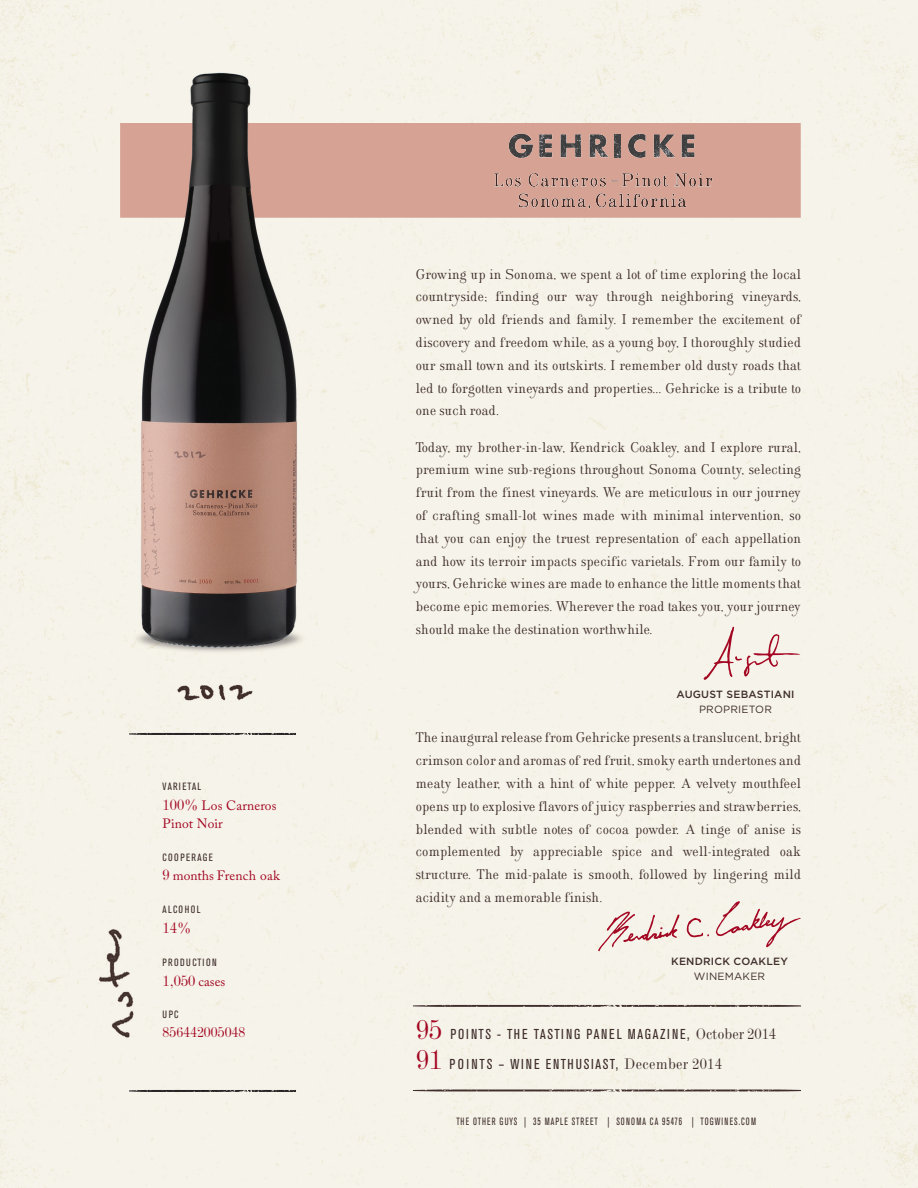
<style>
.page{position:relative;width:918px;height:1188px;background:#fff}
.page>*{position:absolute;margin:0;border:0;box-sizing:border-box;transform-origin:0 0}
.t1{font:condensed 16.5px "Modern";color:#a30722}
.t2{font:condensed 15.75px "Modern";color:#a30722}
.t3{font:14.25px/22.8px "AT Burin Roman";letter-spacing:.01em;color:#3f2e2c;text-align:justify}
.t4{font:condensed 14.25px/30px "Akzidenz Grotesk BE";letter-spacing:.12em;color:#3f2e2c}
.t5{font:13.5px/18px "Adobe Caslon Pro";letter-spacing:.01em;color:#a30722}
.t6{font:condensed 10.5px "Akzidenz Grotesk BE";letter-spacing:.12em;color:#3f2e2c;scale:.85 1}
.t7{font:500 10.5px "Gotham";letter-spacing:.02em;color:#3f2e2c}
.t8{font:condensed 10.5px "Akzidenz Grotesk BE";letter-spacing:.12em;color:#3f2e2c}
.t9{font:10.5px "Gotham";letter-spacing:.02em;color:#3f2e2c}
.t10{font:condensed 10.5px "Akzidenz Grotesk BE";letter-spacing:.14em;color:#3f2e2c}
.s1{font-family:"Modern";font-stretch:condensed;font-size:16.5px}
.s2{font-family:"Adobe Caslon Pro";font-stretch:normal;font-size:13.5px}
.s3{font-family:"Modern";font-size:30px;color:#a30722}
.s4{font-family:"Modern";font-size:16.5px}
</style>
<div class="page">
<img style="left:0;top:0;width:918px;height:1188px">
<img style="left:508px;top:134px;width:25px;height:24px">
<img style="left:539px;top:134px;width:13px;height:23px">
<img style="left:560px;top:134px;width:21px;height:23px">
<img style="left:590px;top:134px;width:19px;height:23px">
<img style="left:615px;top:134px;width:6px;height:23px">
<img style="left:628px;top:134px;width:18px;height:24px">
<img style="left:654px;top:134px;width:21px;height:23px">
<img style="left:682px;top:134px;width:13px;height:23px">
<img style="left:519px;top:193px;width:129px;height:15px">
<img style="left:168px;top:678px;width:89px;height:29px">
<img style="left:410px;top:981px;width:394px;height:42px">
<div style="left:130px;top:1076px;width:165px;height:35px;background:#f6f3ea"></div>
<img style="left:410px;top:1065px;width:394px;height:43px">
<img style="left:130px;top:719px;width:165px;height:35px">
<svg style="left:703px;top:627px;width:97px;height:53px;background:#eddcd6"></svg>
<svg style="left:598px;top:912px;width:81px;height:39px;background:#e9cfcb"></svg>
<svg style="left:687px;top:918px;width:22px;height:19px"></svg>
<svg style="left:716px;top:901px;width:85px;height:46px;background:#ecd7d2"></svg>
<img style="left:74px;top:913px;width:81px;height:144px">
<p class="t8" style="left:163px;top:782px;width:40px">VARIETAL</p>
<p class="t5" style="left:163px;top:798px;width:116px"><span class="s1">100%</span> Los Carneros<br>Pinot Noir</p>
<p class="t8" style="left:163px;top:853px;width:52px">COOPERAGE</p>
<p class="t5" style="left:163px;top:868px;width:119px"><span class="s1">9</span> months French oak</p>
<p class="t8" style="left:163px;top:906px;width:40px">ALCOHOL</p>
<p class="t1" style="left:163px;top:922px;width:30px">14%</p>
<p class="t10" style="left:163px;top:958px;width:56px">PRODUCTION</p>
<p class="t1" style="left:163px;top:975px;width:64px">1,050 <span class="s2">cases</span></p>
<p class="t8" style="left:163px;top:1011px;width:18px">UPC</p>
<p class="t2" style="left:163px;top:1027px;width:84px">856442005048</p>
<p class="t3" style="left:416px;top:264px;width:387px">Growing up in Sonoma, we spent a lot of time exploring the local countryside; finding our way through neighboring vineyards, owned by old friends and family. I remember the excitement of discovery and freedom while, as a young boy, I thoroughly studied our small town and its outskirts. I remember old dusty roads that led to forgotten vineyards and properties... Gehricke is a tribute to one such road.</p>
<p class="t3" style="left:416px;top:437px;width:387px">Today, my brother-in-law, Kendrick Coakley, and I explore rural, premium wine sub-regions throughout Sonoma County, selecting fruit from the finest vineyards. We are meticulous in our journey of crafting small-lot wines made with minimal intervention, so that you can enjoy the truest representation of each appellation and how its terroir impacts specific varietals. From our family to yours, Gehricke wines are made to enhance the little moments that become epic memories. Wherever the road takes you, your journey should make the destination worthwhile.</p>
<p class="t7" style="left:676px;top:690px;width:120px">AUGUST SEBASTIANI</p>
<p class="t9" style="left:699px;top:705px;width:74px">PROPRIETOR</p>
<p class="t3" style="left:416px;top:728px;width:387px">The inaugural release from Gehricke presents a translucent, bright crimson color and aromas of red fruit, smoky earth undertones and meaty leather, with a hint of white pepper. A velvety mouthfeel opens up to explosive flavors of juicy raspberries and strawberries, blended with subtle notes of cocoa powder. A tinge of anise is complemented by appreciable spice and well-integrated oak structure. The mid-palate is smooth, followed by lingering mild acidity and a memorable finish.</p>
<p class="t7" style="left:671px;top:957px;width:118px">KENDRICK COAKLEY</p>
<p class="t9" style="left:694px;top:972px;width:73px">WINEMAKER</p>
<p class="t4" style="left:416px;top:1020px;width:362px"><span class="s3">95</span> POINTS - THE TASTING PANEL MAGAZINE, <span class="s4">October 2014<br></span><span class="s3">91</span> POINTS – WINE ENTHUSIAST, <span class="s4">December 2014</span></p>
<p class="t6" style="left:456px;top:1117px;width:354px">THE OTHER GUYS | 35 MAPLE STREET | SONOMA CA 95476 | TOGWINES.COM</p>
</div>
